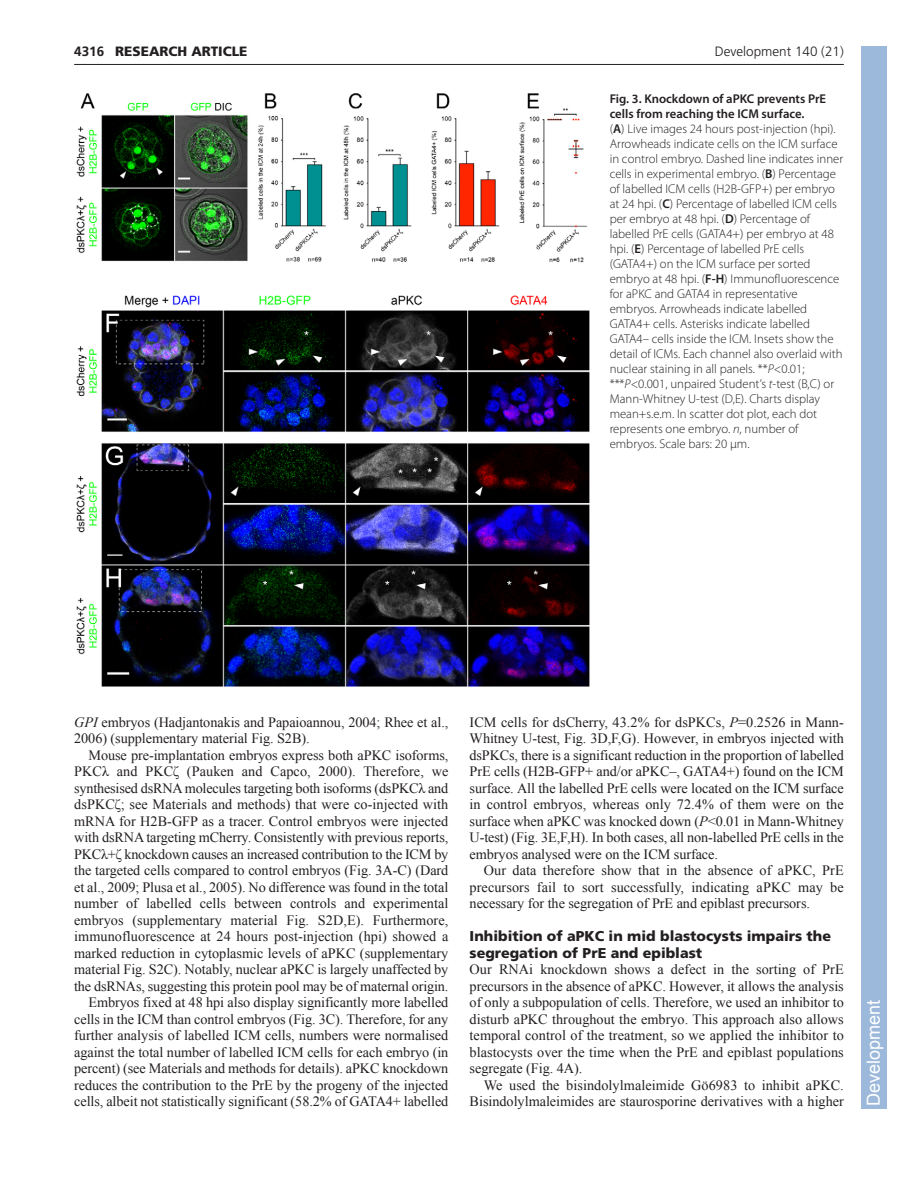
<style>
.page{position:relative;width:918px;height:1188px;background:#fff}
.page>*{position:absolute;margin:0;border:0;box-sizing:border-box;transform-origin:0 0}
.t1{font:18px "Arial";color:#fff}
.t2{font:14.25px/16.5px "Times New Roman";letter-spacing:-.005em;color:#231f20;text-align:justify}
.t3{font:900 14.25px/16.5px "Frutiger LT Std";color:#231f20}
.t4{font:300 13.5px "Frutiger";color:#231f20}
.t5{font:900 13.5px "Frutiger LT Std";color:#231f20}
.t6{font:700 13.5px "Frutiger LT Std";color:#231f20}
.t7{font:300 12.75px/15px "Myriad Pro";color:#231f20}
.s1{font-weight:600}
.s2{font-style:italic}
</style>
<div class="page">
<hr style="left:74px;top:64px;width:770px;height:1px;background:#231f20">
<img style="left:76px;top:93px;width:514px;height:594px">
<div style="left:861px;top:46px;width:25px;height:1063px;background:#9cb9db"></div>
<p class="t6" style="left:74px;top:45px;width:32px">4316</p>
<p class="t5" style="left:115px;top:45px;width:134px">RESEARCH ARTICLE</p>
<p class="t4" style="left:715px;top:46px;width:131px">Development 140 (21)</p>
<p class="t7" style="left:610px;top:92px;width:235px"><span class="s1">Fig. 3. Knockdown of aPKC prevents PrE cells from reaching the ICM surface.<br></span>(<span class="s1">A</span>) Live images 24 hours post-injection (hpi).<br>Arrowheads indicate cells on the ICM surface in control embryo. Dashed line indicates inner cells in experimental embryo. (<span class="s1">B</span>) Percentage of labelled ICM cells (H2B-GFP+) per embryo at 24 hpi. (<span class="s1">C</span>) Percentage of labelled ICM cells per embryo at 48 hpi. (<span class="s1">D</span>) Percentage of labelled PrE cells (GATA4+) per embryo at 48 hpi. (<span class="s1">E</span>) Percentage of labelled PrE cells (GATA4+) on the ICM surface per sorted embryo at 48 hpi. (<span class="s1">F-H</span>) Immunofluorescence for aPKC and GATA4 in representative embryos. Arrowheads indicate labelled GATA4+ cells. Asterisks indicate labelled GATA4– cells inside the ICM. Insets show the detail of ICMs. Each channel also overlaid with nuclear staining in all panels. **<span class="s2">P</span>&lt;0.01; ***<span class="s2">P</span>&lt;0.001, unpaired Student’s <span class="s2">t</span>-test (B,C) or Mann-Whitney U-test (D,E). Charts display mean+s.e.m. In scatter dot plot, each dot represents one embryo. <span class="s2">n</span>, number of embryos. Scale bars: 20 μm.</p>
<p class="t2" style="left:74px;top:714px;width:376px"><span class="s2">GPI</span> embryos (Hadjantonakis and Papaioannou, 2004; Rhee et al.,<br>2006) (supplementary material Fig. S2B).</p>
<p class="t2" style="left:74px;top:747px;width:376px;text-align:right">Mouse pre-implantation embryos express both aPKC isoforms, PKCλ and PKCζ (Pauken and Capco, 2000). Therefore, we synthesised dsRNA molecules targeting both isoforms (dsPKCλ and dsPKCζ; see Materials and methods) that were co-injected with mRNA for H2B-GFP as a tracer. Control embryos were injected with dsRNA targeting mCherry. Consistently with previous reports, PKCλ+ζ knockdown causes an increased contribution to the ICM by the targeted cells compared to control embryos (Fig. 3A-C) (Dard et al., 2009; Plusa et al., 2005). No difference was found in the total number of labelled cells between controls and experimental embryos (supplementary material Fig. S2D,E). Furthermore, immunofluorescence at 24 hours post-injection (hpi) showed a marked reduction in cytoplasmic levels of aPKC (supplementary material Fig. S2C). Notably, nuclear aPKC is largely unaffected by the dsRNAs, suggesting this protein pool may be of maternal origin.<br>Embryos fixed at 48 hpi also display significantly more labelled cells in the ICM than control embryos (Fig. 3C). Therefore, for any further analysis of labelled ICM cells, numbers were normalised against the total number of labelled ICM cells for each embryo (in percent) (see Materials and methods for details). aPKC knockdown reduces the contribution to the PrE by the progeny of the injected cells, albeit not statistically significant (58.2% of GATA4+ labelled</p>
<p class="t2" style="left:470px;top:714px;width:376px">ICM cells for dsCherry, 43.2% for dsPKCs, <span class="s2">P</span>=0.2526 in Mann-Whitney U-test, Fig. 3D,F,G). However, in embryos injected with dsPKCs, there is a significant reduction in the proportion of labelled PrE cells (H2B-GFP+ and/or aPKC–, GATA4+) found on the ICM surface. All the labelled PrE cells were located on the ICM surface in control embryos, whereas only 72.4% of them were on the surface when aPKC was knocked down (<span class="s2">P</span>&lt;0.01 in Mann-Whitney U-test) (Fig. 3E,F,H). In both cases, all non-labelled PrE cells in the embryos analysed were on the ICM surface.</p>
<p class="t2" style="left:470px;top:862px;width:376px;text-indent:14px">Our data therefore show that in the absence of aPKC, PrE precursors fail to sort successfully, indicating aPKC may be necessary for the segregation of PrE and epiblast precursors.</p>
<p class="t3" style="left:470px;top:929px;width:363px">Inhibition of aPKC in mid blastocysts impairs the segregation of PrE and epiblast</p>
<p class="t2" style="left:470px;top:961px;width:376px">Our RNAi knockdown shows a defect in the sorting of PrE precursors in the absence of aPKC. However, it allows the analysis of only a subpopulation of cells. Therefore, we used an inhibitor to disturb aPKC throughout the embryo. This approach also allows temporal control of the treatment, so we applied the inhibitor to blastocysts over the time when the PrE and epiblast populations segregate (Fig. 4A).</p>
<p class="t2" style="left:470px;top:1077px;width:376px;text-align:right">We used the bisindolylmaleimide Gö6983 to inhibit aPKC.<br>Bisindolylmaleimides are staurosporine derivatives with a higher</p>
<p class="t1" style="left:862px;top:1106px;width:108px;rotate:-90deg">Development</p>
</div>
